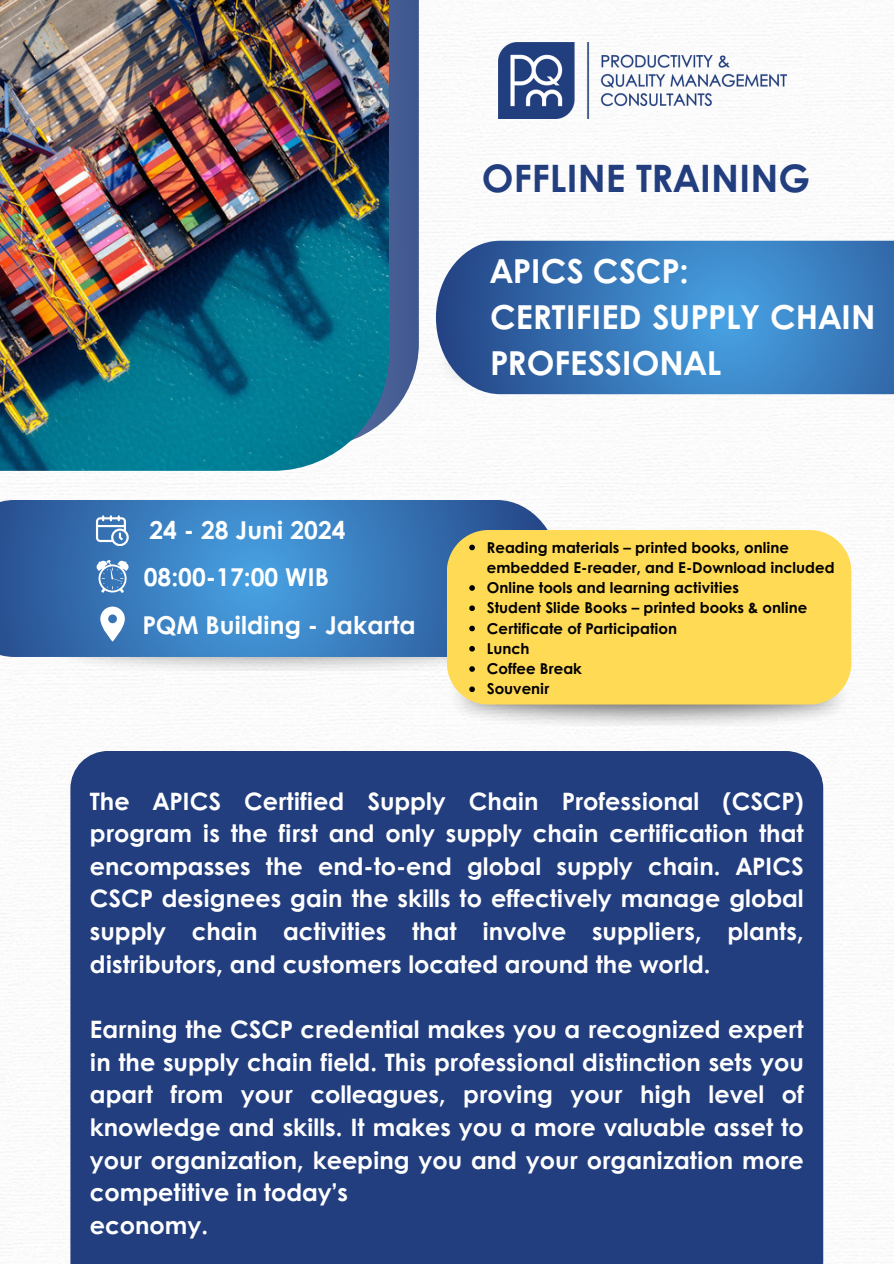
<style>
.page{position:relative;width:894px;height:1264px;background:#fff}
.page>*{position:absolute;margin:0;border:0;box-sizing:border-box;transform-origin:0 0}
.t1{font:700 37.8px "Century Gothic";color:#223e7f}
.t2{font:700 33px/46.2px "Century Gothic";color:#fff}
.t3{font:700 24.6px "Century Gothic";color:#fff}
.t4{font:700 24px/32.7px "Century Gothic";color:#fff;text-align:justify}
.t5{font:700 15px/20.2px "Century Gothic";color:#000}
</style>
<div class="page">
<svg style="left:389px;top:0;width:30px;height:442px;background:#566b9d"></svg>
<img style="left:0;top:0;width:389px;height:471px">
<img style="left:498px;top:43px;width:288px;height:75px">
<svg style="left:0;top:500px;width:560px;height:157px;background:#3a7bbb"></svg>
<svg style="left:96px;top:515px;width:32px;height:30px"></svg>
<svg style="left:96px;top:560px;width:33px;height:32px"></svg>
<svg style="left:100px;top:606px;width:25px;height:35px"></svg>
<div style="left:70px;top:751px;width:753px;height:512px;background:#223e7f"></div>
<svg style="left:436px;top:241px;width:457px;height:153px;background:#3d7cbb"></svg>
<div style="left:446px;top:530px;width:405px;height:174px;background:#ffda55"></div>
<svg style="left:469px;top:544px;width:6px;height:6px"></svg>
<svg style="left:469px;top:585px;width:6px;height:6px"></svg>
<svg style="left:469px;top:605px;width:6px;height:6px"></svg>
<svg style="left:469px;top:625px;width:6px;height:6px"></svg>
<svg style="left:469px;top:646px;width:6px;height:5px"></svg>
<svg style="left:469px;top:666px;width:6px;height:6px"></svg>
<svg style="left:469px;top:686px;width:6px;height:6px"></svg>
<h3 class="t1" style="left:482px;top:150px;width:330px">OFFLINE TRAINING</h3>
<p class="t3" style="left:149px;top:511px;width:198px">24 - 28 Juni 2024</p>
<p class="t3" style="left:144px;top:559px;width:187px">08:00-17:00 WIB</p>
<h4 class="t3" style="left:142px;top:606px;width:274px">PQM Building - Jakarta</h4>
<p class="t2" style="left:490px;top:246px;width:387px">APICS CSCP:<br>CERTIFIED SUPPLY CHAIN<br>PROFESSIONAL</p>
<p class="t5" style="left:486px;top:536px;width:349px">Reading materials – printed books, online embedded E-reader, and E-Download included</p>
<p class="t5" style="left:486px;top:577px;width:253px">Online tools and learning activities</p>
<h1 class="t5" style="left:486px;top:597px;width:322px">Student Slide Books – printed books &amp; online</h1>
<h2 class="t5" style="left:486px;top:617px;width:192px">Certificate of Participation</h2>
<p class="t5" style="left:486px;top:637px;width:44px">Lunch</p>
<p class="t5" style="left:486px;top:658px;width:97px">Coffee Break</p>
<p class="t5" style="left:486px;top:678px;width:64px">Souvenir</p>
<p class="t4" style="left:90px;top:783px;width:715px">The APICS Certified Supply Chain Professional (CSCP) program is the first and only supply chain certification that encompasses the end-to-end global supply chain. APICS CSCP designees gain the skills to effectively manage global supply chain activities that involve suppliers, plants, distributors, and customers located around the world.</p>
<h4 class="t4" style="left:90px;top:1011px;width:715px;text-align:left">Earning the CSCP credential makes you a recognized expert in the supply chain field. This professional distinction sets you apart from your colleagues, proving your high level of knowledge and skills. It makes you a more valuable asset to your organization, keeping you and your organization more competitive in today’s<br>economy.</h4>
</div>
